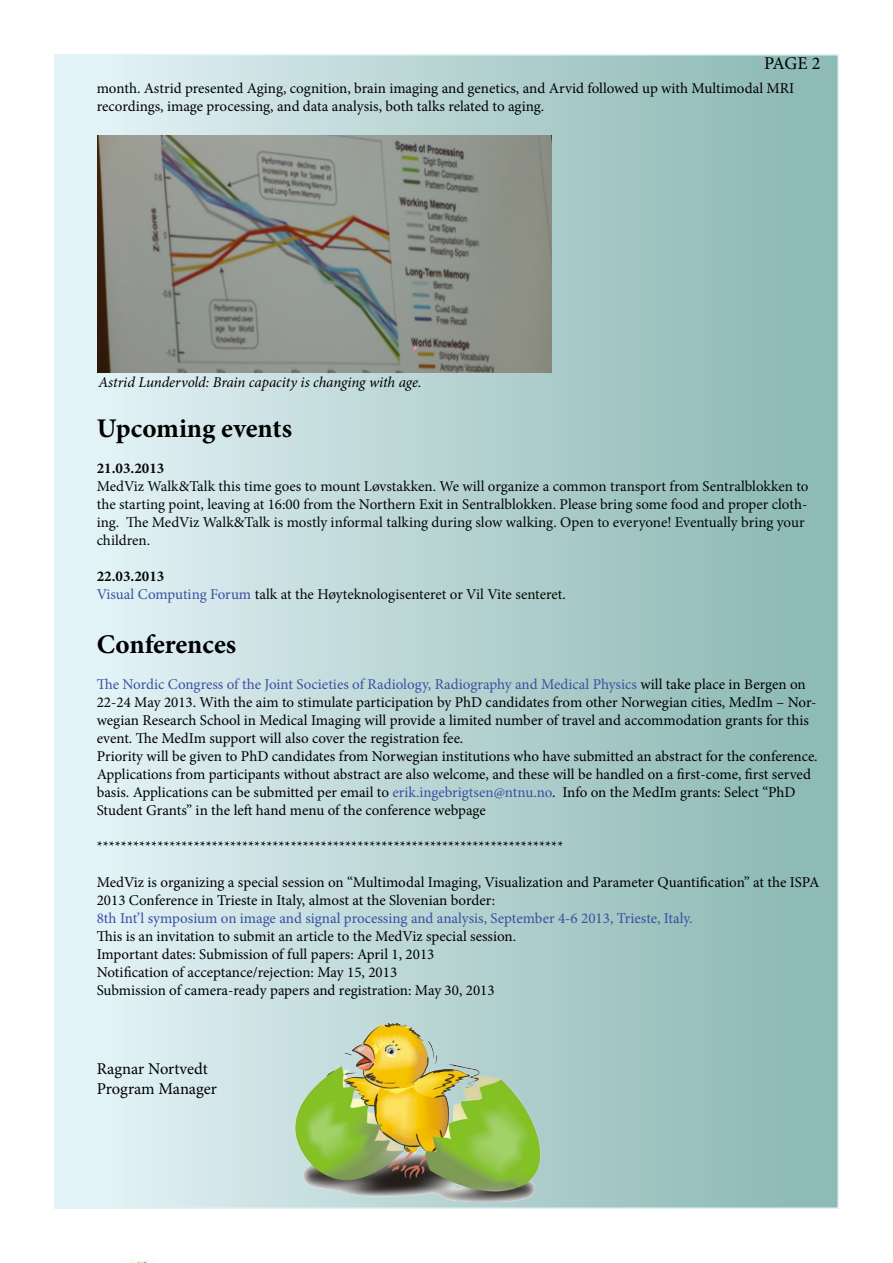
<style>
.page{position:relative;width:893px;height:1263px;background:#fff}
.page>*{position:absolute;margin:0;border:0;box-sizing:border-box;transform-origin:0 0}
.t1{font:700 27px "Minion Pro";color:#000}
.t2{font:18px "Minion Pro";color:#000}
.t3{font:16.5px/19.8px "Minion Pro";letter-spacing:-.005em;color:#000}
.t4{font:15px/18px "Minion Pro";color:#000}
.t5{font:15px/18px "Minion Pro";color:#040705}
.t6{font:15px "Minion Pro";color:#374fa2}
.t7{font:italic 15px "Minion Pro";letter-spacing:-.01em;color:#000}
.t8{font:700 15px "Minion Pro";color:#040705}
.s1{font-weight:700}
.s2{color:#3950a2}
.s3{color:#3b51a3}
</style>
<div class="page">
<div style="left:55px;top:55px;width:783px;height:1153px;background:linear-gradient(to right,#e6f4f8,#89b6b0)"></div>
<img style="left:97px;top:136px;width:454px;height:237px">
<img style="left:118px;top:1259px;width:34px;height:4px">
<img style="left:296px;top:1024px;width:244px;height:177px">
<p class="t2" style="left:764px;top:51px;width:58px">PAGE 2</p>
<p class="t4" style="left:97px;top:79px;width:699px">month. Astrid presented Aging, cognition, brain imaging and genetics, and Arvid followed up with Multimodal MRI recordings, image processing, and data analysis, both talks related to aging.</p>
<p class="t7" style="left:99px;top:372px;width:325px">Astrid Lundervold: Brain capacity is changing with age.</p>
<h1 class="t1" style="left:97px;top:409px;width:197px">Upcoming events</h1>
<p class="t8" style="left:97px;top:457px;width:69px">21.03.2013</p>
<p class="t5" style="left:97px;top:477px;width:713px">MedViz Walk&amp;Talk this time goes to mount Løvstakken. We will organize a common transport from Sentralblokken to the starting point, leaving at 16:00 from the Northern Exit in Sentralblokken. Please bring some food and proper cloth&shy;ing. The MedViz Walk&amp;Talk is mostly informal talking during slow walking. Open to everyone! Eventually bring your children.</p>
<p class="t5" style="left:97px;top:567px;width:471px"><span class="s1">22.03.2013<br></span><span class="s2">Visual Computing Forum</span> talk at the Høyteknologisenteret or Vil Vite senteret.</p>
<h1 class="t1" style="left:97px;top:625px;width:141px">Conferences</h1>
<p class="t4" style="left:97px;top:675px;width:722px"><span class="s3">The Nordic Congress of the Joint Societies of Radiology, Radiography and Medical Physics</span> will take place in Bergen on 22-24 May 2013. With the aim to stimulate participation by PhD candidates from other Norwegian cities, MedIm – Nor&shy;wegian Research School in Medical Imaging will provide a limited number of travel and accommodation grants for this event. The MedIm support will also cover the registration fee.<br>Priority will be given to PhD candidates from Norwegian institutions who have submitted an abstract for the conference.<br>Applications from participants without abstract are also welcome, and these will be handled on a first-come, first served basis. Applications can be submitted per email to <span class="s2">erik.ingebrigtsen@ntnu.no</span>. Info on the MedIm grants: Select “PhD Student Grants” in the left hand menu of the conference webpage</p>
<p class="t4" style="left:97px;top:837px;width:468px">*****************************************************************************</p>
<p class="t4" style="left:97px;top:873px;width:724px">MedViz is organizing a special session on “Multimodal Imaging, Visualization and Parameter Quantification” at the ISPA<br>2013 Conference in Trieste in Italy, almost at the Slovenian border:</p>
<p class="t6" style="left:97px;top:908px;width:597px">8th Int’l symposium on image and signal processing and analysis, September 4-6 2013, Trieste, Italy.</p>
<p class="t4" style="left:97px;top:927px;width:421px">This is an invitation to submit an article to the MedViz special session.<br>Important dates: Submission of full papers: April 1, 2013<br>Notification of acceptance/rejection: May 15, 2013<br>Submission of camera-ready papers and registration: May 30, 2013</p>
<p class="t3" style="left:97px;top:1059px;width:122px">Ragnar Nortvedt<br>Program Manager</p>
</div>
